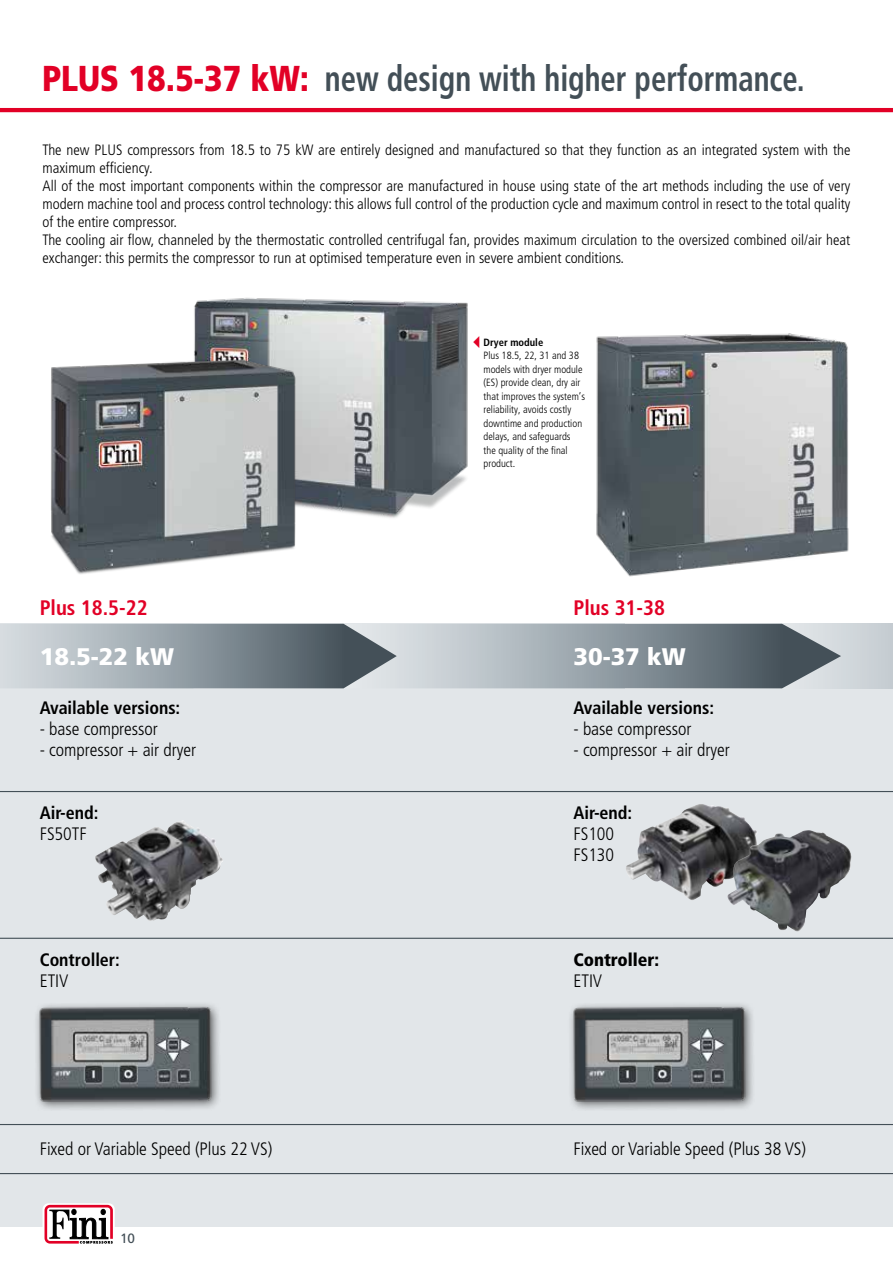
<style>
.page{position:relative;width:893px;height:1263px;background:#fff}
.page>*{position:absolute;margin:0;border:0;box-sizing:border-box;transform-origin:0 0}
.t1{font:700 condensed 36px "Frutiger LT Std";color:#434f57;scale:.85 1}
.t2{font:900 24px "Frutiger LT Std";color:#fff}
.t3{font:700 condensed 21px "Frutiger LT Std";color:#e20026}
.t4{font:300 condensed 18px/21px "Frutiger LT Std";color:#000}
.t5{font:700 condensed 18px "Frutiger LT Std";color:#000}
.t6{font:900 condensed 18px "Frutiger LT Std";color:#000}
.t7{font:300 condensed 15px/18px "Frutiger LT Std";color:#000}
.t8{font:13.5px "Frutiger LT Std";color:#434f57}
.t9{font:300 condensed 10.5px/13.5px "Frutiger LT Std";color:#000}
.t10{font:700 condensed 10.5px "Frutiger LT Std";color:#000}
.s1{font-weight:900;font-stretch:normal;color:#e20026}
</style>
<div class="page">
<div style="left:0;top:1000px;width:893px;height:227px;background:#e2e6e9"></div>
<img style="left:194px;top:297px;width:274px;height:221px">
<img style="left:51px;top:352px;width:260px;height:222px">
<img style="left:596px;top:333px;width:253px;height:244px">
<div style="left:0;top:624px;width:893px;height:522px;background:#e2e6e9"></div>
<div style="left:625px;top:624px;width:268px;height:64px;background:#cdd3d7"></div>
<svg style="left:43px;top:1203px;width:72px;height:41px"></svg>
<hr style="left:0;top:108px;width:893px;height:4px;background:#e20026">
<hr style="left:0;top:791px;width:893px;height:1px;background:#434f57">
<hr style="left:0;top:938px;width:893px;height:1px;background:#434f57">
<hr style="left:0;top:1124px;width:893px;height:1px;background:#434f57">
<hr style="left:0;top:1173px;width:893px;height:1px;background:#434f57">
<svg style="left:0;top:624px;width:841px;height:64px;background:#939da4"></svg>
<img style="left:95px;top:821px;width:87px;height:100px">
<img style="left:626px;top:804px;width:124px;height:96px">
<img style="left:727px;top:830px;width:125px;height:102px">
<div style="left:34px;top:1001px;width:188px;height:111px;background:#000;opacity:.6"></div>
<img style="left:36px;top:1003px;width:180px;height:103px">
<div style="left:567px;top:1001px;width:189px;height:111px;background:#000;opacity:.6"></div>
<img style="left:570px;top:1003px;width:179px;height:103px">
<h1 class="t1" style="left:43px;top:57px;width:898px"><span class="s1">PLUS 18.5-37 kW:</span> new design with higher performance.</h1>
<p class="t7" style="left:43px;top:141px;width:809px">The new PLUS compressors from 18.5 to 75 kW are entirely designed and manufactured so that they function as an integrated system with the maximum efficiency.<br>All of the most important components within the compressor are manufactured in house using state of the art methods including the use of very modern machine tool and process control technology: this allows full control of the production cycle and maximum control in resect to the total quality of the entire compressor.<br>The cooling air flow, channeled by the thermostatic controlled centrifugal fan, provides maximum circulation to the oversized combined oil/air heat exchanger: this permits the compressor to run at optimised temperature even in severe ambient conditions.</p>
<p class="t10" style="left:484px;top:336px;width:61px">Dryer module</p>
<p class="t9" style="left:484px;top:349px;width:103px">Plus 18.5, 22, 31 and 38 models with dryer module (ES) provide clean, dry air that improves the system’s reliability, avoids costly downtime and production delays, and safeguards the quality of the final product.</p>
<h3 class="t3" style="left:40px;top:595px;width:109px">Plus 18.5-22</h3>
<h3 class="t3" style="left:573px;top:595px;width:93px">Plus 31-38</h3>
<h2 class="t2" style="left:40px;top:642px;width:136px">18.5-22 kW</h2>
<h2 class="t2" style="left:573px;top:642px;width:114px">30-37 kW</h2>
<p class="t5" style="left:40px;top:697px;width:142px">Available versions:</p>
<p class="t4" style="left:40px;top:719px;width:120px">- base compressor</p>
<p class="t4" style="left:40px;top:740px;width:158px">- compressor + air dryer</p>
<p class="t5" style="left:573px;top:697px;width:142px">Available versions:</p>
<p class="t4" style="left:573px;top:719px;width:120px">- base compressor</p>
<p class="t4" style="left:573px;top:740px;width:158px">- compressor + air dryer</p>
<p class="t5" style="left:40px;top:802px;width:60px">Air-end:</p>
<p class="t4" style="left:40px;top:824px;width:49px">FS50TF</p>
<p class="t5" style="left:573px;top:802px;width:60px">Air-end:</p>
<p class="t4" style="left:573px;top:824px;width:42px">FS100<br>FS130</p>
<p class="t5" style="left:40px;top:949px;width:82px">Controller:</p>
<p class="t4" style="left:40px;top:971px;width:30px">ETIV</p>
<p class="t6" style="left:573px;top:949px;width:87px">Controller:</p>
<p class="t4" style="left:573px;top:971px;width:30px">ETIV</p>
<p class="t4" style="left:40px;top:1139px;width:234px">Fixed or Variable Speed (Plus 22 VS)</p>
<p class="t4" style="left:573px;top:1139px;width:234px">Fixed or Variable Speed (Plus 38 VS)</p>
<p class="t8" style="left:120px;top:1230px;width:17px">10</p>
</div>
